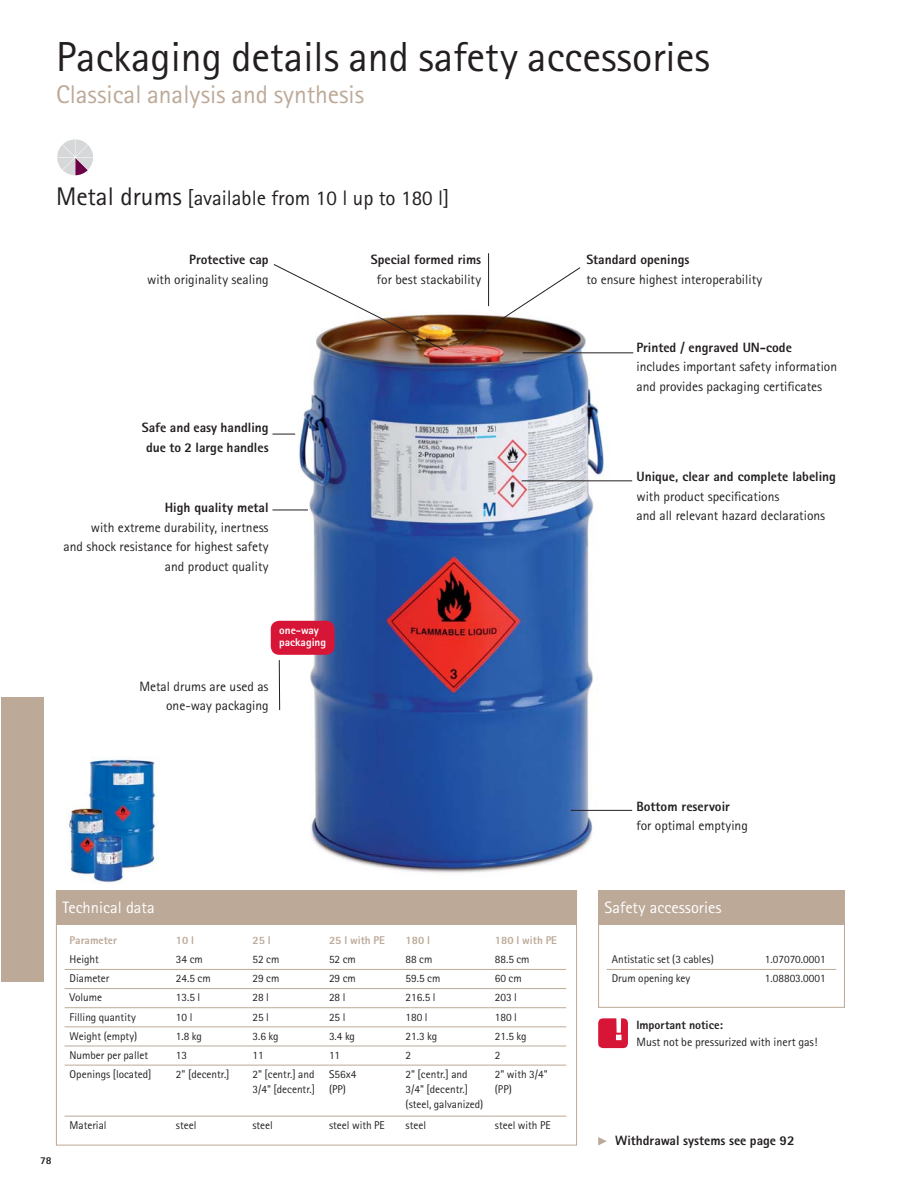
<style>
.page{position:relative;width:920px;height:1188px;background:#fff}
.page>*{position:absolute;margin:0;border:0;box-sizing:border-box;transform-origin:0 0}
.t1{font:42px "Merck Sans Serif Pro";color:#231f20}
.t2{font:25.5px "Merck Sans Serif Pro";color:#bca998}
.t3{font:21px "Merck Sans Serif Pro";color:#231f20}
.t4{font:16.5px "Merck Sans Serif Pro";color:#fff}
.t5{font:13.5px/19.5px "Merck Sans Serif Pro";color:#231f20}
.t6{font:800 13.5px/19.5px "Merck Sans Serif Pro";color:#231f20;text-align:center}
.t7{font:12px "Merck Sans Serif Pro";color:#231f20}
.t8{font:800 12px "Merck Sans Serif Pro";color:#231f20}
.t9{font:11.25px/15px "Merck Sans Serif Pro";color:#231f20}
.t10{font:800 11.25px "Merck Sans Serif Pro";color:#bca998}
.t11{font:800 11.25px/12px "Merck Sans Serif Pro";color:#fff}
.t12{font:800 10.5px "Merck Sans Serif Pro";color:#231f20}
.s1{font-size:25.5px}
</style>
<div class="page">
<img style="left:270px;top:253px;width:364px;height:620px">
<div style="left:1px;top:697px;width:42px;height:285px;background:#bca998"></div>
<hr style="left:571px;top:810px;width:61px;height:1px;background:#231f20">
<hr style="left:488px;top:253px;width:1px;height:53px;background:#231f20">
<svg style="left:462px;top:267px;width:119px;height:78px"></svg>
<hr style="left:279px;top:660px;width:1px;height:50px;background:#231f20">
<hr style="left:522px;top:480px;width:110px;height:1px;background:#231f20">
<hr style="left:523px;top:352px;width:110px;height:1px;background:#231f20">
<hr style="left:272px;top:510px;width:36px;height:1px;background:#231f20">
<svg style="left:272px;top:434px;width:23px;height:1px"></svg>
<img style="left:68px;top:757px;width:91px;height:126px">
<svg style="left:56px;top:890px;width:789px;height:256px"></svg>
<div style="left:56px;top:891px;width:521px;height:34px;background:#bca998"></div>
<div style="left:598px;top:891px;width:247px;height:34px;background:#bca998"></div>
<hr style="left:607px;top:969px;width:229px;height:1px;background:#bca998">
<svg style="left:57px;top:139px;width:36px;height:36px"></svg>
<hr style="left:65px;top:969px;width:425px;height:1px;background:#bca998">
<hr style="left:490px;top:969px;width:76px;height:1px;background:#bca998">
<hr style="left:65px;top:988px;width:425px;height:1px;background:#bca998">
<hr style="left:490px;top:988px;width:76px;height:1px;background:#bca998">
<hr style="left:65px;top:1007px;width:425px;height:1px;background:#bca998">
<hr style="left:490px;top:1007px;width:76px;height:1px;background:#bca998">
<hr style="left:65px;top:1026px;width:425px;height:1px;background:#bca998">
<hr style="left:490px;top:1026px;width:76px;height:1px;background:#bca998">
<hr style="left:65px;top:1046px;width:425px;height:1px;background:#bca998">
<hr style="left:490px;top:1046px;width:76px;height:1px;background:#bca998">
<hr style="left:65px;top:1065px;width:425px;height:1px;background:#bca998">
<hr style="left:490px;top:1065px;width:76px;height:1px;background:#bca998">
<hr style="left:65px;top:1116px;width:425px;height:1px;background:#bca998">
<hr style="left:490px;top:1116px;width:76px;height:1px;background:#bca998">
<svg style="left:598px;top:1137px;width:9px;height:8px"></svg>
<div style="left:271px;top:621px;width:64px;height:34px;background:#d71537;border-radius:9px"></div>
<svg style="left:598px;top:1018px;width:30px;height:30px"></svg>
<svg style="left:273px;top:263px;width:171px;height:88px"></svg>
<h1 class="t1" style="left:56px;top:41px;width:655px">Packaging details and safety accessories</h1>
<h2 class="t2" style="left:56px;top:84px;width:310px">Classical analysis and synthesis</h2>
<h3 class="t3" style="left:56px;top:189px;width:395px"><span class="s1">Metal drums</span> [available from 10 l up to 180 l]</h3>
<p class="t6" style="left:189px;top:251px;width:81px">Protective cap</p>
<p class="t5" style="left:147px;top:271px;width:123px">with originality sealing</p>
<p class="t6" style="left:371px;top:251px;width:112px">Special formed rims</p>
<p class="t5" style="left:377px;top:271px;width:106px">for best stackability</p>
<p class="t6" style="left:142px;top:419px;width:128px">Safe and easy handling due to 2 large handles</p>
<p class="t6" style="left:165px;top:499px;width:105px">High quality metal</p>
<p class="t5" style="left:63px;top:518px;width:207px;text-align:right">with extreme durability, inertness<br>and shock resistance for highest safety and product quality</p>
<p class="t11" style="left:279px;top:626px;width:48px">one-way packaging</p>
<p class="t5" style="left:139px;top:678px;width:131px;text-align:right">Metal drums are used as one-way packaging</p>
<p class="t6" style="left:586px;top:251px;width:104px">Standard openings</p>
<p class="t5" style="left:586px;top:271px;width:177px">to ensure highest interoperability</p>
<p class="t6" style="left:636px;top:338px;width:157px">Printed / engraved UN-code</p>
<p class="t5" style="left:636px;top:358px;width:202px">includes important safety information and provides packaging certificates</p>
<p class="t6" style="left:636px;top:468px;width:201px">Unique, clear and complete labeling</p>
<p class="t5" style="left:636px;top:488px;width:190px">with product specifications<br>and all relevant hazard declarations</p>
<p class="t6" style="left:636px;top:798px;width:95px">Bottom reservoir</p>
<p class="t5" style="left:636px;top:817px;width:113px">for optimal emptying</p>
<h3 class="t4" style="left:62px;top:901px;width:94px">Technical data</h3>
<h3 class="t4" style="left:605px;top:901px;width:118px">Safety accessories</h3>
<p class="t9" style="left:612px;top:953px;width:104px">Antistatic set (3 cables)</p>
<p class="t9" style="left:765px;top:953px;width:62px">1.07070.0001</p>
<p class="t9" style="left:612px;top:972px;width:80px">Drum opening key</p>
<p class="t9" style="left:765px;top:972px;width:62px">1.08803.0001</p>
<p class="t10" style="left:70px;top:936px;width:49px">Parameter</p>
<p class="t10" style="left:176px;top:936px;width:20px">10 l</p>
<p class="t10" style="left:252px;top:936px;width:20px">25 l</p>
<p class="t10" style="left:329px;top:936px;width:58px">25 l with PE</p>
<p class="t10" style="left:406px;top:936px;width:26px">180 l</p>
<p class="t10" style="left:495px;top:936px;width:64px">180 l with PE</p>
<p class="t9" style="left:70px;top:953px;width:31px">Height</p>
<p class="t9" style="left:176px;top:953px;width:28px">34 cm</p>
<p class="t9" style="left:252px;top:953px;width:28px">52 cm</p>
<p class="t9" style="left:329px;top:953px;width:28px">52 cm</p>
<p class="t9" style="left:406px;top:953px;width:28px">88 cm</p>
<p class="t9" style="left:495px;top:953px;width:36px">88.5 cm</p>
<p class="t9" style="left:70px;top:972px;width:41px">Diameter</p>
<p class="t9" style="left:176px;top:972px;width:36px">24.5 cm</p>
<p class="t9" style="left:252px;top:972px;width:28px">29 cm</p>
<p class="t9" style="left:329px;top:972px;width:28px">29 cm</p>
<p class="t9" style="left:406px;top:972px;width:36px">59.5 cm</p>
<p class="t9" style="left:495px;top:972px;width:28px">60 cm</p>
<p class="t9" style="left:70px;top:991px;width:34px">Volume</p>
<p class="t9" style="left:176px;top:991px;width:26px">13.5 l</p>
<p class="t9" style="left:252px;top:991px;width:18px">28 l</p>
<p class="t9" style="left:329px;top:991px;width:18px">28 l</p>
<p class="t9" style="left:406px;top:991px;width:31px">216.5 l</p>
<p class="t9" style="left:495px;top:991px;width:24px">203 l</p>
<p class="t9" style="left:70px;top:1010px;width:68px">Filling quantity</p>
<p class="t9" style="left:176px;top:1010px;width:18px">10 l</p>
<p class="t9" style="left:252px;top:1010px;width:18px">25 l</p>
<p class="t9" style="left:329px;top:1010px;width:18px">25 l</p>
<p class="t9" style="left:406px;top:1010px;width:24px">180 l</p>
<p class="t9" style="left:495px;top:1010px;width:24px">180 l</p>
<p class="t9" style="left:70px;top:1029px;width:69px">Weight (empty)</p>
<p class="t9" style="left:176px;top:1029px;width:27px">1.8 kg</p>
<p class="t9" style="left:252px;top:1029px;width:27px">3.6 kg</p>
<p class="t9" style="left:329px;top:1029px;width:27px">3.4 kg</p>
<p class="t9" style="left:406px;top:1029px;width:33px">21.3 kg</p>
<p class="t9" style="left:495px;top:1029px;width:33px">21.5 kg</p>
<p class="t9" style="left:70px;top:1049px;width:80px">Number per pallet</p>
<p class="t9" style="left:176px;top:1049px;width:13px">13</p>
<p class="t9" style="left:252px;top:1049px;width:13px">11</p>
<p class="t9" style="left:329px;top:1049px;width:13px">11</p>
<p class="t9" style="left:406px;top:1049px;width:7px">2</p>
<p class="t9" style="left:495px;top:1049px;width:7px">2</p>
<p class="t9" style="left:70px;top:1068px;width:83px">Openings [located]</p>
<p class="t9" style="left:176px;top:1068px;width:55px">2" [decentr.]</p>
<p class="t9" style="left:252px;top:1068px;width:64px">2" [centr.] and<br>3/4" [decentr.]</p>
<p class="t9" style="left:329px;top:1068px;width:29px">S56x4 (PP)</p>
<p class="t9" style="left:406px;top:1068px;width:79px">2" [centr.] and<br>3/4" [decentr.] (steel, galvanized)</p>
<p class="t9" style="left:495px;top:1068px;width:54px">2" with 3/4" (PP)</p>
<p class="t9" style="left:70px;top:1119px;width:38px">Material</p>
<p class="t9" style="left:176px;top:1119px;width:22px">steel</p>
<p class="t9" style="left:252px;top:1119px;width:22px">steel</p>
<p class="t9" style="left:329px;top:1119px;width:57px">steel with PE</p>
<p class="t9" style="left:406px;top:1119px;width:22px">steel</p>
<p class="t9" style="left:495px;top:1119px;width:57px">steel with PE</p>
<p class="t8" style="left:636px;top:1020px;width:88px">Important notice:</p>
<p class="t7" style="left:636px;top:1037px;width:182px">Must not be pressurized with inert gas!</p>
<p class="t12" style="left:40px;top:1156px;width:13px">78</p>
<p class="t6" style="left:615px;top:1132px;width:181px">Withdrawal systems see page 92</p>
</div>
